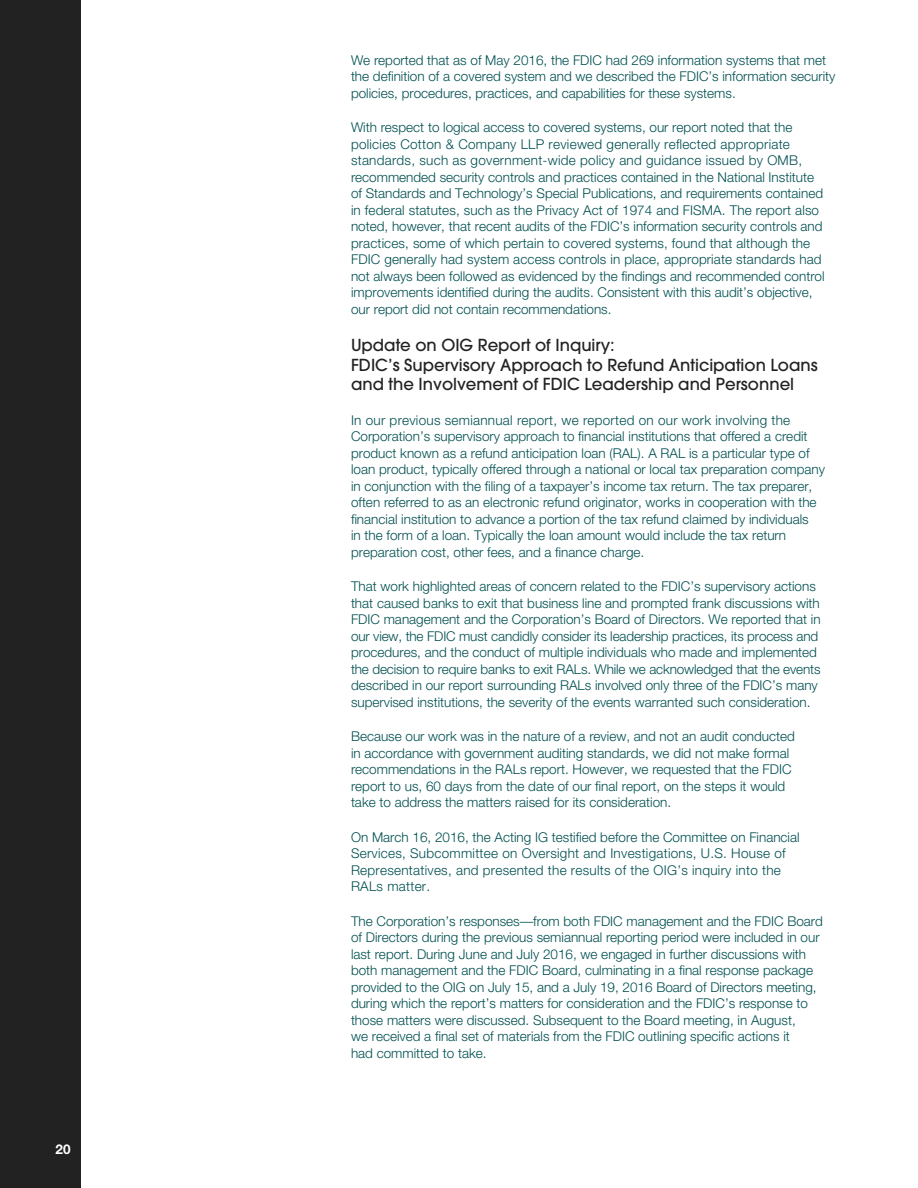
<style>
.page{position:relative;width:918px;height:1188px;background:#fff}
.page>*{position:absolute;margin:0;border:0;box-sizing:border-box;transform-origin:0 0}
.t1{font:500 16.5px/19.5px "Avant Garde";color:#222}
.t2{font:300 13.5px/16.5px "Helvetica Neue";color:#004f50}
.t3{font:300 13.5px/16.5px "Helvetica Neue";letter-spacing:.02em;color:#004f50}
.t4{font:700 13.5px "Helvetica Neue";color:#fff}
</style>
<div class="page">
<div style="left:0;top:0;width:81px;height:1188px;background:#222"></div>
<p class="t4" style="left:56px;top:1141px;width:17px">20</p>
<p class="t2" style="left:351px;top:51px;width:486px">We reported that as of May 2016, the FDIC had 269 information systems that met the definition of a covered system and we described the FDIC’s information security policies, procedures, practices, and capabilities for these systems.</p>
<p class="t2" style="left:351px;top:119px;width:475px">With respect to logical access to covered systems, our report noted that the policies Cotton &amp; Company LLP reviewed generally reflected appropriate standards, such as government-wide policy and guidance issued by OMB, recommended security controls and practices contained in the National Institute of Standards and Technology’s Special Publications, and requirements contained in federal statutes, such as the Privacy Act of 1974 and FISMA. The report also noted, however, that recent audits of the FDIC’s information security controls and practices, some of which pertain to covered systems, found that although the FDIC generally had system access controls in place, appropriate standards had not always been followed as evidenced by the findings and recommended control improvements identified during the audits. Consistent with this audit’s objective, our report did not contain recommendations.</p>
<h4 class="t1" style="left:351px;top:335px;width:468px">Update on OIG Report of Inquiry:<br>FDIC’s Supervisory Approach to Refund Anticipation Loans and the Involvement of FDIC Leadership and Personnel</h4>
<p class="t2" style="left:351px;top:411px;width:476px">In our previous semiannual report, we reported on our work involving the Corporation’s supervisory approach to financial institutions that offered a credit product known as a refund anticipation loan (RAL). A RAL is a particular type of loan product, typically offered through a national or local tax preparation company in conjunction with the filing of a taxpayer’s income tax return. The tax preparer, often referred to as an electronic refund originator, works in cooperation with the financial institution to advance a portion of the tax refund claimed by individuals<br>in the form of a loan. Typically the loan amount would include the tax return preparation cost, other fees, and a finance charge.</p>
<p class="t2" style="left:351px;top:578px;width:471px">That work highlighted areas of concern related to the FDIC’s supervisory actions that caused banks to exit that business line and prompted frank discussions with FDIC management and the Corporation’s Board of Directors. We reported that in our view, the FDIC must candidly consider its leadership practices, its process and procedures, and the conduct of multiple individuals who made and implemented the decision to require banks to exit RALs. While we acknowledged that the events described in our report surrounding RALs involved only three of the FDIC’s many supervised institutions, the severity of the events warranted such consideration.</p>
<p class="t2" style="left:351px;top:728px;width:445px">Because our work was in the nature of a review, and not an audit conducted in accordance with government auditing standards, we did not make formal recommendations in the RALs report. However, we requested that the FDIC report to us, 60 days from the date of our final report, on the steps it would take to address the matters raised for its consideration.</p>
<p class="t3" style="left:351px;top:828px;width:450px">On March 16, 2016, the Acting IG testified before the Committee on Financial Services, Subcommittee on Oversight and Investigations, U.S. House of Representatives, and presented the results of the OIG’s inquiry into the RALs matter.</p>
<p class="t2" style="left:351px;top:912px;width:473px">The Corporation’s responses—from both FDIC management and the FDIC Board of Directors during the previous semiannual reporting period were included in our last report. During June and July 2016, we engaged in further discussions with both management and the FDIC Board, culminating in a final response package provided to the OIG on July 15, and a July 19, 2016 Board of Directors meeting, during which the report’s matters for consideration and the FDIC’s response to those matters were discussed. Subsequent to the Board meeting, in August,<br>we received a final set of materials from the FDIC outlining specific actions it<br>had committed to take.</p>
</div>
